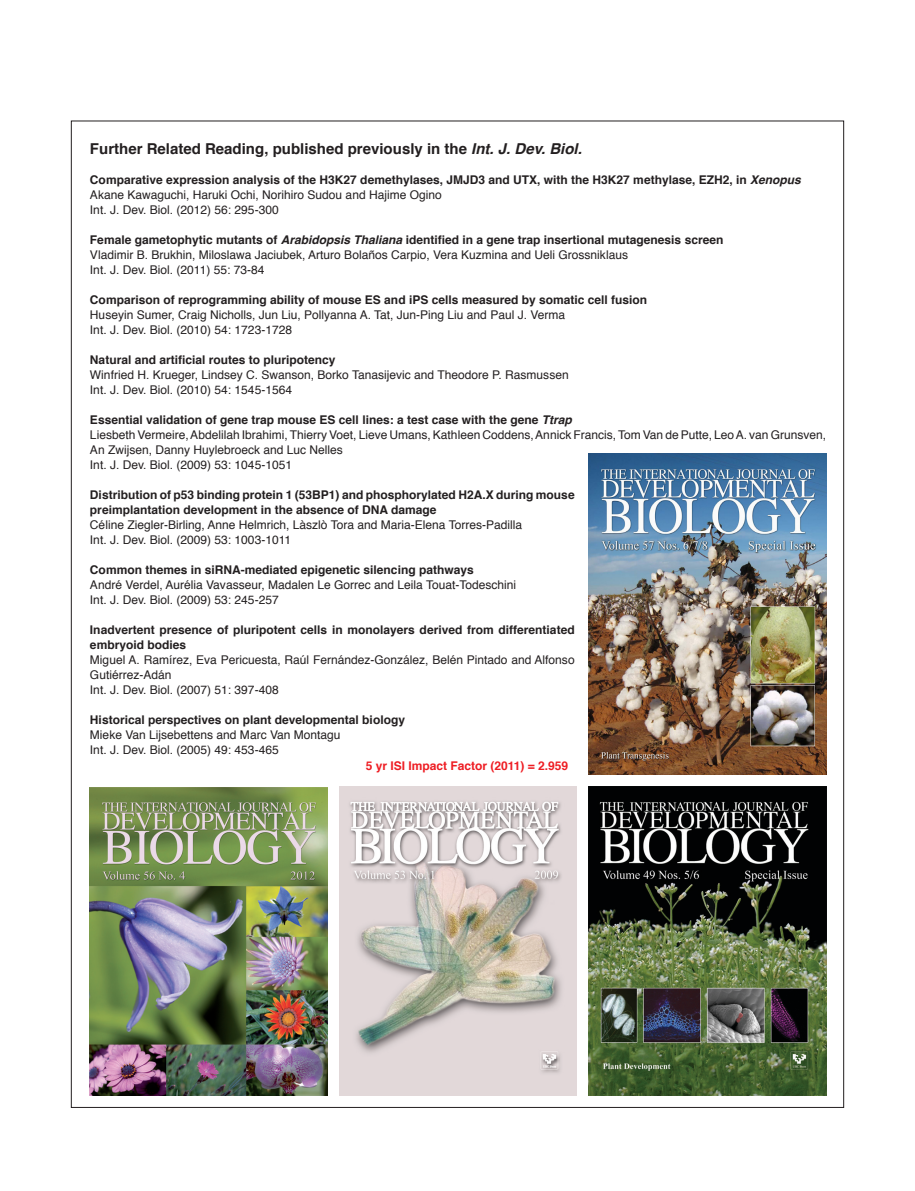
<style>
.page{position:relative;width:915px;height:1191px;background:#fff}
.page>*{position:absolute;margin:0;border:0;box-sizing:border-box;transform-origin:0 0}
._0-TitleSmall-2{font:700 15px "Helvetica";color:#231f20}
._0-RelatedArticles{font:12px/15px "Helvetica";color:#231f20}
._0-RelatedArticles-2{font:700 12px/15px "Helvetica";color:#231f20}
._0-TitleSmall-2-2{font:700 12px "Helvetica";color:#ee1d23}
.s1{font-style:italic}
</style>
<div class="page">
<img style="left:90px;top:787px;width:237px;height:308px">
<img style="left:339px;top:787px;width:237px;height:308px">
<img style="left:588px;top:787px;width:237px;height:308px">
<img style="left:588px;top:453px;width:238px;height:322px">
<p class="_0-TitleSmall-2" style="left:90px;top:136px;width:493px">Further Related Reading, published previously in the <span class="s1">Int. J. Dev. Biol.</span></p>
<p class="_0-RelatedArticles-2" style="left:90px;top:172px;width:712px">Comparative expression analysis of the H3K27 demethylases, JMJD3 and UTX, with the H3K27 methylase, EZH2, in <span class="s1">Xenopus</span></p>
<p class="_0-RelatedArticles" style="left:90px;top:187px;width:353px">Akane Kawaguchi, Haruki Ochi, Norihiro Sudou and Hajime Ogino</p>
<p class="_0-RelatedArticles" style="left:90px;top:202px;width:190px">Int. J. Dev. Biol. (2012) 56: 295-300</p>
<p class="_0-RelatedArticles-2" style="left:90px;top:232px;width:634px">Female gametophytic mutants of <span class="s1">Arabidopsis Thaliana</span> identified in a gene trap insertional mutagenesis screen</p>
<p class="_0-RelatedArticles" style="left:90px;top:247px;width:539px">Vladimir B. Brukhin, Miloslawa Jaciubek, Arturo Bolaños Carpio, Vera Kuzmina and Ueli Grossniklaus</p>
<p class="_0-RelatedArticles" style="left:90px;top:262px;width:176px">Int. J. Dev. Biol. (2011) 55: 73-84</p>
<p class="_0-RelatedArticles-2" style="left:90px;top:292px;width:558px">Comparison of reprogramming ability of mouse ES and iPS cells measured by somatic cell fusion</p>
<p class="_0-RelatedArticles" style="left:90px;top:307px;width:476px">Huseyin Sumer, Craig Nicholls, Jun Liu, Pollyanna A. Tat, Jun-Ping Liu and Paul J. Verma</p>
<p class="_0-RelatedArticles" style="left:90px;top:322px;width:203px">Int. J. Dev. Biol. (2010) 54: 1723-1728</p>
<p class="_0-RelatedArticles-2" style="left:90px;top:352px;width:247px">Natural and artificial routes to pluripotency</p>
<p class="_0-RelatedArticles" style="left:90px;top:367px;width:480px">Winfried H. Krueger, Lindsey C. Swanson, Borko Tanasijevic and Theodore P. Rasmussen</p>
<p class="_0-RelatedArticles" style="left:90px;top:382px;width:203px">Int. J. Dev. Biol. (2010) 54: 1545-1564</p>
<p class="_0-RelatedArticles-2" style="left:90px;top:412px;width:483px">Essential validation of gene trap mouse ES cell lines: a test case with the gene <span class="s1">Ttrap</span></p>
<p class="_0-RelatedArticles" style="left:90px;top:427px;width:737px">Liesbeth Vermeire, Abdelilah Ibrahimi, Thierry Voet, Lieve Umans, Kathleen Coddens, Annick Francis, Tom Van de Putte, Leo A. van Grunsven,</p>
<p class="_0-RelatedArticles" style="left:90px;top:442px;width:254px">An Zwijsen, Danny Huylebroeck and Luc Nelles</p>
<p class="_0-RelatedArticles" style="left:90px;top:457px;width:203px">Int. J. Dev. Biol. (2009) 53: 1045-1051</p>
<p class="_0-RelatedArticles-2" style="left:90px;top:487px;width:486px">Distribution of p53 binding protein 1 (53BP1) and phosphorylated H2A.X during mouse preimplantation development in the absence of DNA damage</p>
<p class="_0-RelatedArticles" style="left:90px;top:517px;width:433px">Céline Ziegler-Birling, Anne Helmrich, Làszlò Tora and Maria-Elena Torres-Padilla</p>
<p class="_0-RelatedArticles" style="left:90px;top:532px;width:203px">Int. J. Dev. Biol. (2009) 53: 1003-1011</p>
<p class="_0-RelatedArticles-2" style="left:90px;top:562px;width:385px">Common themes in siRNA-mediated epigenetic silencing pathways</p>
<p class="_0-RelatedArticles" style="left:90px;top:577px;width:427px">André Verdel, Aurélia Vavasseur, Madalen Le Gorrec and Leila Touat-Todeschini</p>
<p class="_0-RelatedArticles" style="left:90px;top:592px;width:190px">Int. J. Dev. Biol. (2009) 53: 245-257</p>
<p class="_0-RelatedArticles-2" style="left:90px;top:622px;width:486px">Inadvertent presence of pluripotent cells in monolayers derived from differentiated embryoid bodies</p>
<p class="_0-RelatedArticles" style="left:90px;top:652px;width:486px">Miguel A. Ramírez, Eva Pericuesta, Raúl Fernández-González, Belén Pintado and Alfonso<br>Gutiérrez-Adán</p>
<p class="_0-RelatedArticles" style="left:90px;top:682px;width:190px">Int. J. Dev. Biol. (2007) 51: 397-408</p>
<p class="_0-RelatedArticles-2" style="left:90px;top:712px;width:316px">Historical perspectives on plant developmental biology</p>
<p class="_0-RelatedArticles" style="left:90px;top:727px;width:252px">Mieke Van Lijsebettens and Marc Van Montagu</p>
<p class="_0-RelatedArticles" style="left:90px;top:742px;width:190px">Int. J. Dev. Biol. (2005) 49: 453-465</p>
<p class="_0-TitleSmall-2-2" style="left:365px;top:756px;width:204px">5 yr ISI Impact Factor (2011) = 2.959</p>
</div>
